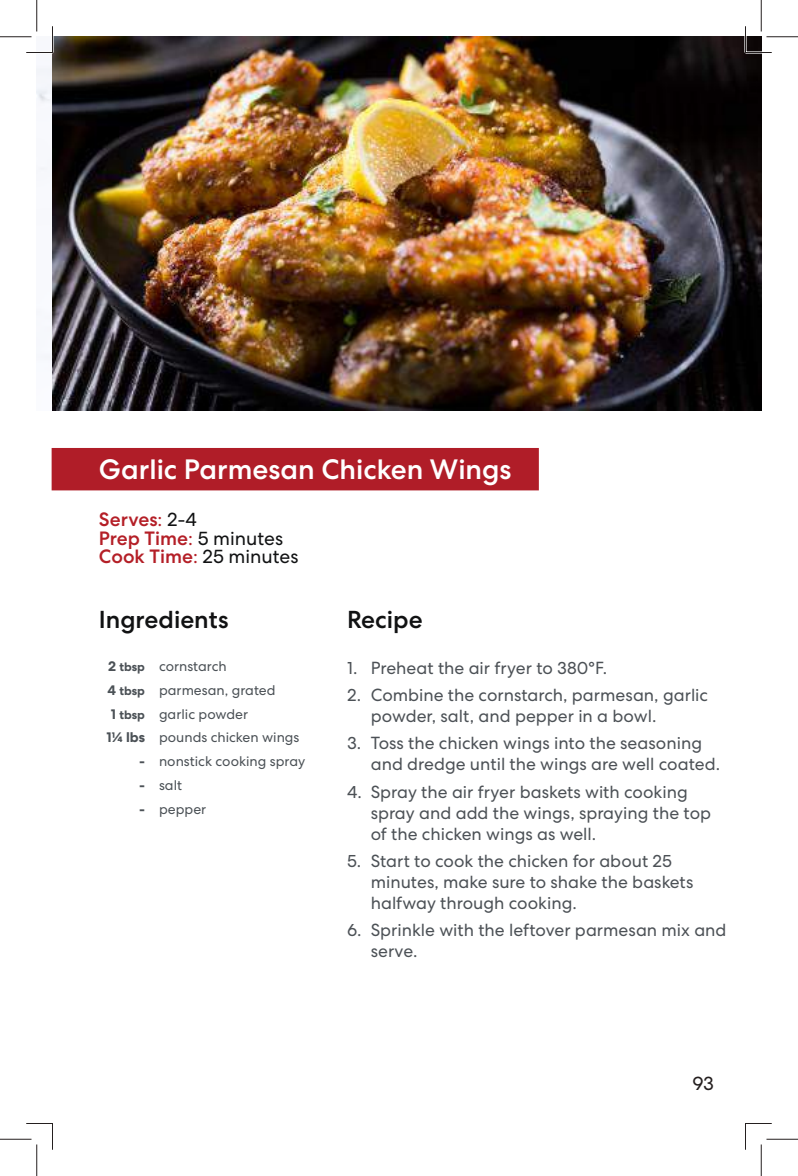
<style>
.page{position:relative;width:798px;height:1176px;background:#fff}
.page>*{position:absolute;margin:0;border:0;box-sizing:border-box;transform-origin:0 0}
.t1{font:500 28px "Centra No 2";color:#fff}
.t2{font:500 24.5px "Centra No 2";color:#111213}
.t3{font:500 19.25px/36.8px "Centra No 2";color:#b41f27}
.t4{font:19.25px "Centra No 2";color:#241f1f}
.t5{font:17.5px/21px "Centra No 2";color:#4c5156}
.t6{font:14px "Centra No 2";color:#4b5156}
.s1{font-weight:400}
.s2{font-weight:400;color:#111213}
.s3{font-weight:700}
.s4{font-weight:700;font-size:12.08px}
</style>
<div class="page">
<div style="left:52px;top:448px;width:487px;height:42px;background:#b01d28"></div>
<img style="left:52px;top:37px;width:709px;height:374px">
<hr style="left:746px;top:51px;width:26px;height:3px;background:#fff">
<hr style="left:51px;top:26px;width:3px;height:26px;background:#fff">
<hr style="left:744px;top:26px;width:3px;height:26px;background:#fff">
<svg style="left:26px;top:26px;width:27px;height:27px"></svg>
<svg style="left:26px;top:1123px;width:27px;height:27px"></svg>
<svg style="left:745px;top:26px;width:27px;height:27px"></svg>
<svg style="left:745px;top:1123px;width:27px;height:27px"></svg>
<hr style="left:0;top:36px;width:32px;height:2px;background:#fff">
<hr style="left:766px;top:36px;width:32px;height:2px;background:#fff">
<hr style="left:0;top:1138px;width:32px;height:2px;background:#fff">
<hr style="left:766px;top:1138px;width:32px;height:2px;background:#fff">
<hr style="left:36px;top:0;width:2px;height:32px;background:#fff">
<hr style="left:36px;top:1144px;width:2px;height:32px;background:#fff">
<hr style="left:760px;top:0;width:2px;height:32px;background:#fff">
<hr style="left:760px;top:1144px;width:2px;height:32px;background:#fff">
<hr style="left:0;top:36px;width:32px;height:1px;background:#241f1f">
<hr style="left:766px;top:36px;width:32px;height:1px;background:#241f1f">
<hr style="left:0;top:1139px;width:32px;height:1px;background:#241f1f">
<hr style="left:766px;top:1139px;width:32px;height:1px;background:#241f1f">
<hr style="left:36px;top:0;width:1px;height:32px;background:#241f1f">
<hr style="left:36px;top:1144px;width:1px;height:32px;background:#241f1f">
<hr style="left:761px;top:0;width:1px;height:32px;background:#241f1f">
<hr style="left:761px;top:1144px;width:1px;height:32px;background:#241f1f">
<h1 class="t1" style="left:99px;top:453px;width:414px">Garlic Parmesan Chicken Wings</h1>
<p class="t3" style="left:99px;top:501px;width:201px">Serves<span class="s1">:</span> <span class="s2">2-4<br></span>Cook Time<span class="s1">:</span> <span class="s2">25 minutes</span></p>
<p class="t3" style="left:99px;top:520px;width:186px">Prep Time<span class="s1">:</span> <span class="s2">5 minutes</span></p>
<h2 class="t2" style="left:99px;top:605px;width:131px">Ingredients</h2>
<p class="t6" style="left:108px;top:658px;width:120px"><span class="s3">2</span> <span class="s4">tbsp</span> cornstarch</p>
<p class="t6" style="left:108px;top:682px;width:169px"><span class="s3">4</span> <span class="s4">tbsp</span> parmesan, grated</p>
<p class="t6" style="left:111px;top:706px;width:139px"><span class="s3">1</span> <span class="s4">tbsp</span> garlic powder</p>
<p class="t6" style="left:106px;top:729px;width:195px"><span class="s3">11/4 lbs</span> pounds chicken wings</p>
<p class="t6" style="left:139px;top:753px;width:168px"><span class="s3">-</span> nonstick cooking spray</p>
<p class="t6" style="left:139px;top:777px;width:45px"><span class="s3">-</span> salt</p>
<p class="t6" style="left:139px;top:801px;width:69px"><span class="s3">-</span> pepper</p>
<h2 class="t2" style="left:347px;top:605px;width:77px">Recipe</h2>
<p class="t5" style="left:347px;top:657px;width:262px">1. Preheat the air fryer to 380°F.</p>
<p class="t5" style="left:371px;top:684px;width:339px;text-indent:-24px">2. Combine the cornstarch, parmesan, garlic powder, salt, and pepper in a bowl.</p>
<p class="t5" style="left:371px;top:733px;width:351px;text-indent:-24px">3. Toss the chicken wings into the seasoning and dredge until the wings are well coated.</p>
<p class="t5" style="left:371px;top:781px;width:342px;text-indent:-24px">4. Spray the air fryer baskets with cooking spray and add the wings, spraying the top of the chicken wings as well.</p>
<p class="t5" style="left:371px;top:850px;width:324px;text-indent:-24px">5. Start to cook the chicken for about 25 minutes, make sure to shake the baskets halfway through cooking.</p>
<p class="t5" style="left:371px;top:920px;width:357px;text-indent:-24px">6. Sprinkle with the leftover parmesan mix and serve.</p>
<p class="t4" style="left:692px;top:1072px;width:23px">93</p>
</div>
